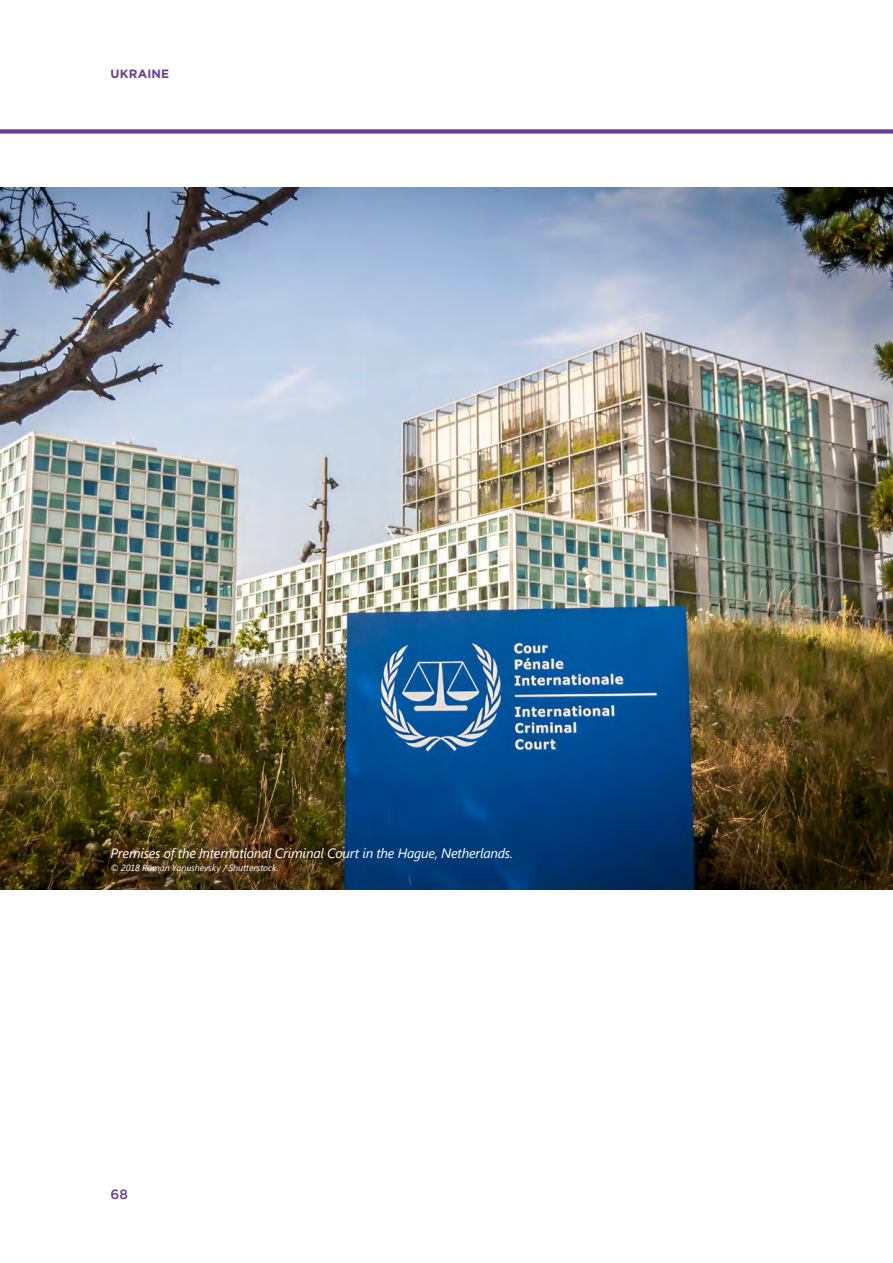
<style>
.page{position:relative;width:893px;height:1263px;background:#fff}
.page>*{position:absolute;margin:0;border:0;box-sizing:border-box;transform-origin:0 0}
.t1{font:italic 13.5px "Segoe UI";letter-spacing:-.015em;color:#fff}
.t2{font:500 13.5px "Gotham";color:#6b3d92}
.t3{font:700 12px "Gotham";letter-spacing:.015em;color:#6b3d92}
.t4{font:italic 9px "Segoe UI";letter-spacing:-.005em;color:#fff}
</style>
<div class="page">
<svg style="left:0;top:129px;width:893px;height:5px;background:#8059a2"></svg>
<img style="left:0;top:187px;width:893px;height:702px">
<p class="t3" style="left:111px;top:65px;width:60px">UKRAINE</p>
<p class="t1" style="left:111px;top:844px;width:404px">Premises of the International Criminal Court in the Hague, Netherlands.</p>
<p class="t4" style="left:111px;top:862px;width:169px">© 2018 Roman Yanushevsky / Shutterstock.</p>
<p class="t2" style="left:111px;top:1185px;width:19px">68</p>
</div>
